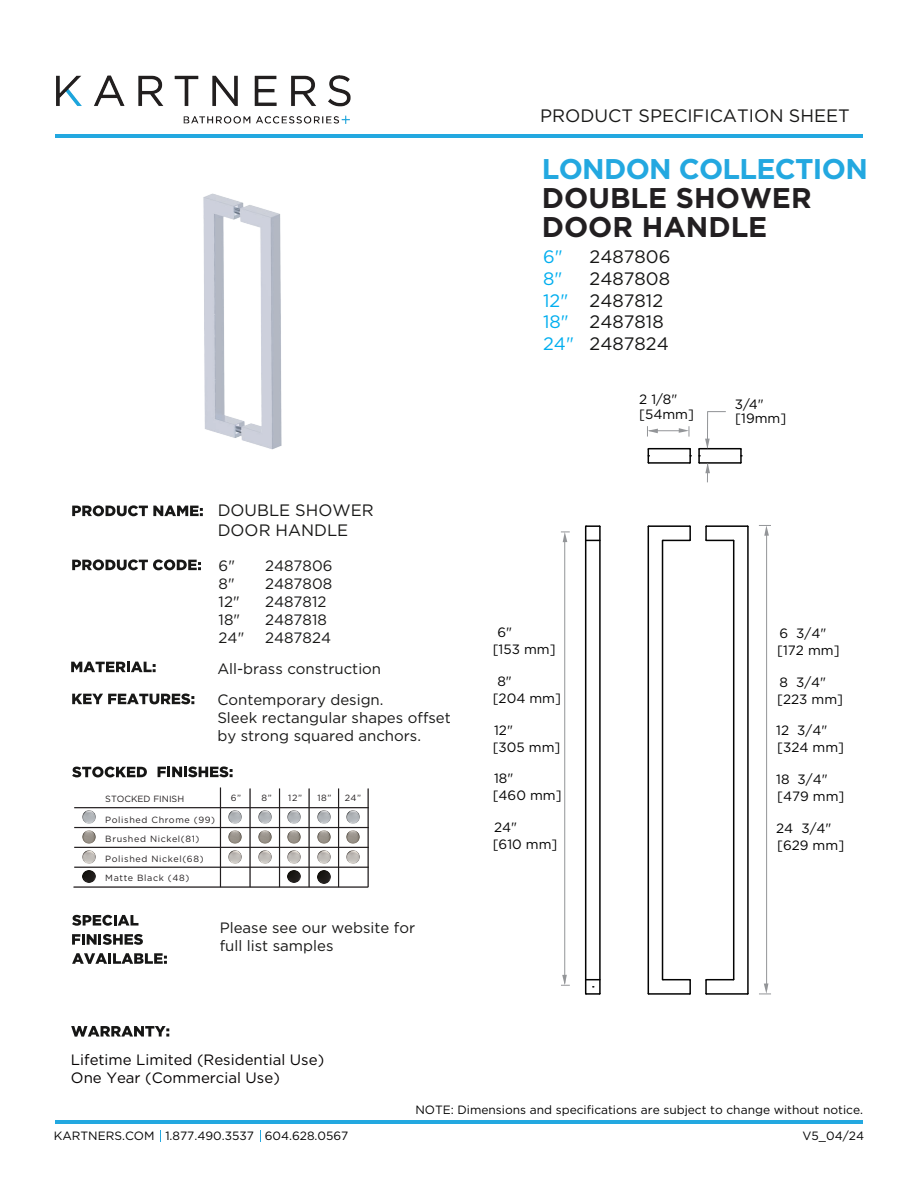
<style>
.page{position:relative;width:918px;height:1188px;background:#fff}
.page>*{position:absolute;margin:0;border:0;box-sizing:border-box;transform-origin:0 0}
.t1{font:700 28.5px/28.5px "Gotham";color:#221f21}
.t2{font:700 28.5px "Gotham";letter-spacing:-.025em;color:#23a8e0}
.t3{font:18px/21.6px "Gotham";color:#161615}
.t4{font:18px "Gotham";color:#181817}
.t5{font:18px/21.6px "Gotham";color:#00aeef}
.t6{font:16.5px/19.8px "Gotham";color:#181817}
.t7{font:15px/18px "Gotham";color:#181817}
.t8{font:15px/18px "Gotham";color:#060303}
.t9{font:15px/18px "Gotham";color:#181817}
.t10{font:13.5px/16.8px "Gotham";color:#030303}
.t11{font:12px "Gotham";color:#030303}
.t12{font:9px/19.5px "Gotham";letter-spacing:.07em;color:#231f20}
.t13{font:9px "Gotham";color:#231f20}
</style>
<div class="page">
<hr style="left:55px;top:134px;width:808px;height:4px;background:#23a8e0">
<hr style="left:55px;top:1120px;width:808px;height:4px;background:#23a8e0">
<img style="left:56px;top:76px;width:295px;height:48px">
<svg style="left:72px;top:505px;width:131px;height:11px"></svg>
<hr style="left:585px;top:527px;width:1px;height:467px;background:#030303">
<hr style="left:599px;top:527px;width:2px;height:467px;background:#030303">
<svg style="left:584px;top:525px;width:17px;height:3px"></svg>
<svg style="left:586px;top:540px;width:13px;height:1px"></svg>
<svg style="left:586px;top:979px;width:13px;height:1px"></svg>
<svg style="left:584px;top:986px;width:17px;height:9px"></svg>
<hr style="left:649px;top:525px;width:41px;height:2px;background:#030303">
<hr style="left:662px;top:541px;width:1px;height:438px;background:#030303">
<hr style="left:648px;top:527px;width:1px;height:467px;background:#030303">
<hr style="left:649px;top:993px;width:41px;height:2px;background:#030303">
<hr style="left:649px;top:448px;width:41px;height:1px;background:#030303">
<hr style="left:649px;top:462px;width:41px;height:2px;background:#030303">
<svg style="left:661px;top:525px;width:30px;height:17px"></svg>
<svg style="left:661px;top:978px;width:30px;height:17px"></svg>
<hr style="left:706px;top:525px;width:42px;height:2px;background:#030303">
<hr style="left:733px;top:541px;width:1px;height:438px;background:#030303">
<hr style="left:747px;top:527px;width:2px;height:467px;background:#030303">
<hr style="left:706px;top:993px;width:42px;height:2px;background:#030303">
<svg style="left:705px;top:525px;width:30px;height:17px"></svg>
<svg style="left:705px;top:978px;width:30px;height:17px"></svg>
<svg style="left:688px;top:447px;width:4px;height:17px"></svg>
<svg style="left:647px;top:447px;width:3px;height:17px"></svg>
<hr style="left:699px;top:448px;width:42px;height:1px;background:#030303">
<hr style="left:699px;top:462px;width:42px;height:2px;background:#030303">
<svg style="left:739px;top:447px;width:3px;height:17px"></svg>
<hr style="left:649px;top:430px;width:31px;height:1px;background:#939598">
<svg style="left:679px;top:426px;width:11px;height:11px"></svg>
<svg style="left:647px;top:426px;width:11px;height:11px"></svg>
<svg style="left:698px;top:411px;width:28px;height:71px"></svg>
<hr style="left:766px;top:532px;width:1px;height:458px;background:#939598">
<svg style="left:759px;top:525px;width:12px;height:11px"></svg>
<svg style="left:759px;top:983px;width:12px;height:12px"></svg>
<hr style="left:564px;top:541px;width:1px;height:443px;background:#939598">
<svg style="left:561px;top:532px;width:9px;height:10px"></svg>
<svg style="left:561px;top:975px;width:9px;height:11px"></svg>
<img style="left:203px;top:193px;width:79px;height:257px">
<svg style="left:72px;top:559px;width:129px;height:11px"></svg>
<svg style="left:72px;top:693px;width:122px;height:11px"></svg>
<svg style="left:71px;top:662px;width:85px;height:10px"></svg>
<svg style="left:72px;top:767px;width:75px;height:10px"></svg>
<svg style="left:158px;top:766px;width:75px;height:11px"></svg>
<svg style="left:71px;top:1026px;width:98px;height:11px"></svg>
<svg style="left:72px;top:915px;width:66px;height:11px"></svg>
<svg style="left:72px;top:934px;width:71px;height:11px"></svg>
<svg style="left:72px;top:953px;width:95px;height:11px"></svg>
<hr style="left:74px;top:807px;width:295px;height:1px;background:#231f20">
<hr style="left:74px;top:886px;width:294px;height:2px;background:#231f20">
<hr style="left:368px;top:789px;width:1px;height:98px;background:#231f20">
<hr style="left:338px;top:789px;width:1px;height:98px;background:#231f20">
<hr style="left:308px;top:789px;width:2px;height:98px;background:#231f20">
<hr style="left:279px;top:789px;width:1px;height:98px;background:#231f20">
<hr style="left:249px;top:789px;width:2px;height:98px;background:#231f20">
<hr style="left:220px;top:788px;width:1px;height:99px;background:#231f20">
<hr style="left:74px;top:827px;width:295px;height:1px;background:#231f20">
<hr style="left:74px;top:847px;width:295px;height:1px;background:#231f20">
<hr style="left:74px;top:867px;width:295px;height:1px;background:#231f20">
<svg style="left:83px;top:870px;width:12px;height:13px"></svg>
<svg style="left:83px;top:811px;width:12px;height:12px"></svg>
<svg style="left:83px;top:850px;width:12px;height:13px"></svg>
<svg style="left:83px;top:830px;width:12px;height:13px"></svg>
<svg style="left:288px;top:870px;width:13px;height:13px"></svg>
<svg style="left:317px;top:871px;width:13px;height:12px"></svg>
<svg style="left:288px;top:811px;width:13px;height:12px"></svg>
<svg style="left:288px;top:850px;width:13px;height:13px"></svg>
<svg style="left:288px;top:830px;width:13px;height:13px"></svg>
<svg style="left:258px;top:811px;width:13px;height:12px"></svg>
<svg style="left:258px;top:850px;width:13px;height:13px"></svg>
<svg style="left:258px;top:830px;width:13px;height:13px"></svg>
<svg style="left:229px;top:811px;width:13px;height:12px"></svg>
<svg style="left:229px;top:850px;width:13px;height:13px"></svg>
<svg style="left:229px;top:830px;width:13px;height:13px"></svg>
<svg style="left:317px;top:811px;width:13px;height:12px"></svg>
<svg style="left:317px;top:850px;width:13px;height:13px"></svg>
<svg style="left:317px;top:830px;width:13px;height:13px"></svg>
<svg style="left:347px;top:811px;width:13px;height:12px"></svg>
<svg style="left:347px;top:850px;width:13px;height:13px"></svg>
<svg style="left:347px;top:830px;width:13px;height:13px"></svg>
<p class="t4" style="left:540px;top:105px;width:311px">PRODUCT SPECIFICATION SHEET</p>
<h1 class="t2" style="left:542px;top:152px;width:328px">LONDON COLLECTION</h1>
<h1 class="t1" style="left:542px;top:183px;width:271px">DOUBLE SHOWER<br>DOOR HANDLE</h1>
<p class="t6" style="left:218px;top:500px;width:157px">DOUBLE SHOWER<br>DOOR HANDLE</p>
<p class="t7" style="left:219px;top:556px;width:27px">6"<br>8"<br>12"<br>18"<br>24"</p>
<p class="t7" style="left:265px;top:556px;width:69px">2487806<br>2487808<br>2487812<br>2487818<br>2487824</p>
<p class="t13" style="left:105px;top:794px;width:80px">STOCKED FINISH</p>
<p class="t7" style="left:217px;top:653px;width:168px;line-height:30.6px">All-brass construction<br>Contemporary design.</p>
<p class="t7" style="left:217px;top:708px;width:235px">Sleek rectangular shapes offset by strong squared anchors.</p>
<p class="t12" style="left:231px;top:788px;width:12px">6”</p>
<p class="t12" style="left:261px;top:788px;width:12px">8”</p>
<p class="t12" style="left:288px;top:788px;width:15px">12”</p>
<p class="t12" style="left:317px;top:788px;width:16px">18”</p>
<p class="t12" style="left:345px;top:788px;width:18px">24”</p>
<p class="t12" style="left:105px;top:810px;width:111px">Polished Chrome (99)</p>
<p class="t12" style="left:105px;top:829px;width:96px">Brushed Nickel(81)</p>
<p class="t12" style="left:105px;top:849px;width:100px">Polished Nickel(68)<br>Matte Black (48)</p>
<p class="t9" style="left:220px;top:918px;width:197px">Please see our website for full list samples</p>
<p class="t8" style="left:71px;top:1050px;width:255px">Lifetime Limited (Residential Use)<br>One Year (Commercial Use)</p>
<p class="t5" style="left:543px;top:246px;width:32px">6"<br>8"<br>12"<br>18"<br>24"</p>
<p class="t3" style="left:590px;top:246px;width:82px">2487806<br>2487808<br>2487812<br>2487818<br>2487824</p>
<p class="t10" style="left:639px;top:392px;width:56px;line-height:14.9px">2 1/8" [54mm]</p>
<p class="t10" style="left:735px;top:397px;width:53px;line-height:14.2px">3/4" [19mm]</p>
<p class="t10" style="left:493px;top:623px;width:64px;text-indent:5px">6"<br>[153 mm]</p>
<p class="t10" style="left:777px;top:625px;width:64px">6 3/4" [172 mm]</p>
<p class="t10" style="left:497px;top:672px;width:16px">8"</p>
<p class="t10" style="left:779px;top:673px;width:48px">8 3/4"</p>
<p class="t10" style="left:493px;top:689px;width:70px">[204 mm]</p>
<p class="t10" style="left:493px;top:721px;width:69px">12"<br>[305 mm]</p>
<p class="t10" style="left:777px;top:690px;width:68px">[223 mm]</p>
<p class="t10" style="left:776px;top:722px;width:53px">12 3/4"</p>
<p class="t10" style="left:777px;top:739px;width:69px">[324 mm]</p>
<p class="t10" style="left:494px;top:770px;width:21px">18"</p>
<p class="t10" style="left:493px;top:787px;width:71px">[460 mm]</p>
<p class="t10" style="left:493px;top:819px;width:66px">24"<br>[610 mm]</p>
<p class="t10" style="left:776px;top:771px;width:70px">18 3/4" [479 mm]</p>
<p class="t10" style="left:776px;top:820px;width:70px">24 3/4" [629 mm]</p>
<p class="t11" style="left:415px;top:1104px;width:449px">NOTE: Dimensions and specifications are subject to change without notice.</p>
<p class="t11" style="left:54px;top:1129px;width:296px">KARTNERS.COM 1.877.490.3537 604.628.0567</p>
<p class="t11" style="left:803px;top:1129px;width:63px">V5_04/24</p>
</div>
